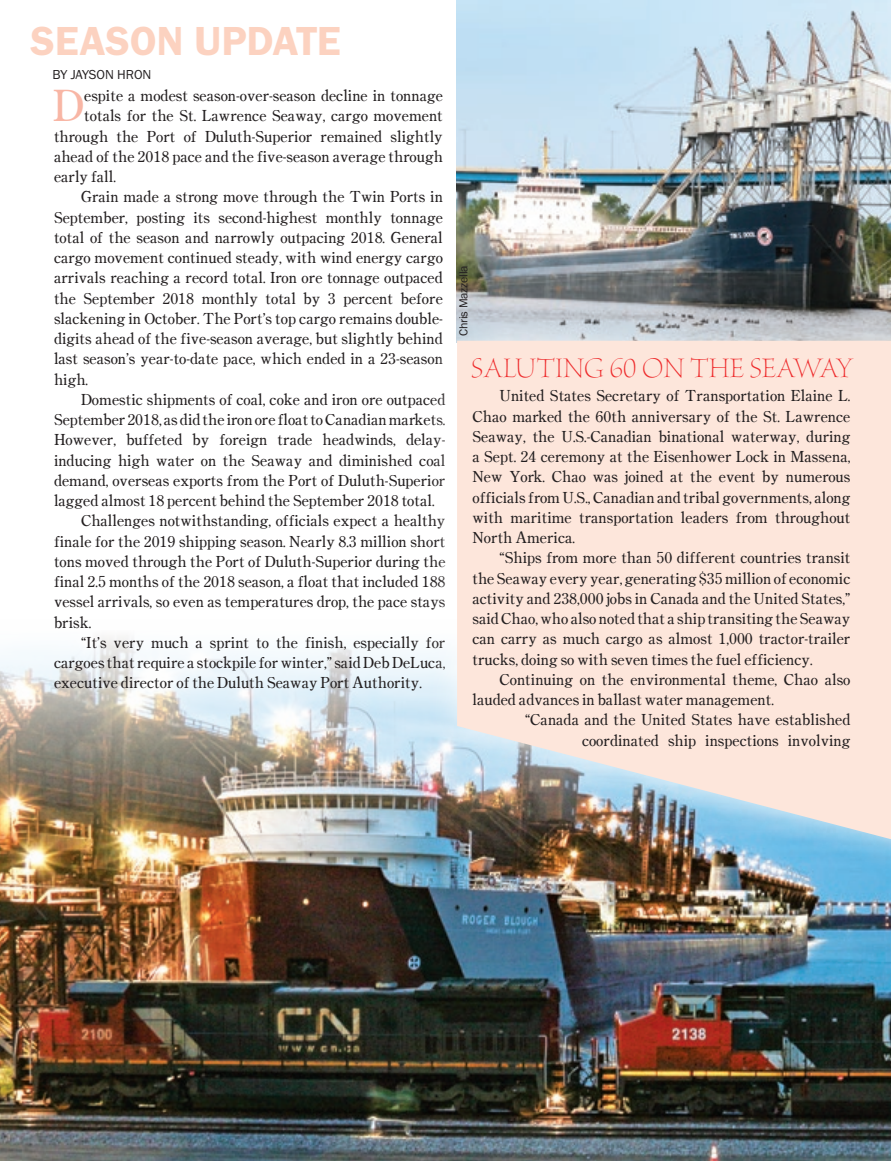
<style>
.page{position:relative;width:891px;height:1161px;background:#fff}
.page>*{position:absolute;margin:0;border:0;box-sizing:border-box;transform-origin:0 0}
.Body_Paragraph_Summe{font:43.5px "Century Oldstyle ICG";color:#f8b6a5}
.t1{font:42px "Franklin Gothic URW Dem";color:#fcd2c0}
.Body_Paragraph_Summe-2{font:30px "Brioso Pro Light Poster";letter-spacing:.005em;color:#ee2a2b}
.Body_Paragraph_Summe-3{font:15.3px/20.2px "Century Oldstyle ICG";color:#231f20;text-align:justify}
.body{font:13.5px "Franklin Gothic URW Boo";letter-spacing:-.01em;color:#231f20}
.bylines{font:12px "Franklin Gothic URW Boo";letter-spacing:-.01em;color:#231f20}
</style>
<div class="page">
<img style="left:0;top:637px;width:891px;height:524px">
<img style="left:456px;top:0;width:435px;height:309px">
<div style="left:426px;top:309px;width:465px;height:576px;background:#fff;opacity:.75"></div>
<svg style="left:457px;top:341px;width:434px;height:498px;background:#f1ded5"></svg>
<p class="t1" style="left:30px;top:15px;width:312px">SEASON UPDATE</p>
<p class="body" style="left:52px;top:66px;width:100px">BY JAYSON HRON</p>
<p class="Body_Paragraph_Summe" style="left:53px;top:78px;width:33px">D</p>
<p class="Body_Paragraph_Summe-3" style="left:84px;top:85px;width:360px">espite a modest season-over-season decline in tonnage</p>
<p class="Body_Paragraph_Summe-3" style="left:84px;top:105px;width:360px">totals for the St. Lawrence Seaway, cargo movement</p>
<p class="Body_Paragraph_Summe-3" style="left:54px;top:126px;width:390px">through the Port of Duluth-Superior remained slightly</p>
<p class="Body_Paragraph_Summe-3" style="left:54px;top:146px;width:390px">ahead of the 2018 pace and the five-season average through</p>
<p class="Body_Paragraph_Summe-3" style="left:54px;top:166px;width:63px">early fall.</p>
<p class="Body_Paragraph_Summe-3" style="left:54px;top:186px;width:390px;text-indent:27px">Grain made a strong move through the Twin Ports in September, posting its second-highest monthly tonnage total of the season and narrowly outpacing 2018. General cargo movement continued steady, with wind energy cargo arrivals reaching a record total. Iron ore tonnage outpaced the September 2018 monthly total by 3 percent before slackening in October. The Port’s top cargo remains double&shy;digits ahead of the five-season average, but slightly behind last season’s year-to-date pace, which ended in a 23-season high.</p>
<p class="Body_Paragraph_Summe-3" style="left:54px;top:389px;width:393px;text-indent:27px">Domestic shipments of coal, coke and iron ore outpaced September 2018, as did the iron ore float to Canadian markets.<br>However, buffeted by foreign trade headwinds, delay&shy;inducing high water on the Seaway and diminished coal demand, overseas exports from the Port of Duluth-Superior lagged almost 18 percent behind the September 2018 total.</p>
<p class="Body_Paragraph_Summe-3" style="left:54px;top:510px;width:393px;text-indent:27px">Challenges notwithstanding, officials expect a healthy finale for the 2019 shipping season. Nearly 8.3 million short tons moved through the Port of Duluth-Superior during the final 2.5 months of the 2018 season, a float that included 188 vessel arrivals, so even as temperatures drop, the pace stays brisk.</p>
<p class="Body_Paragraph_Summe-3" style="left:54px;top:632px;width:393px;text-indent:27px">“It’s very much a sprint to the finish, especially for cargoes that require a stockpile for winter,” said Deb DeLuca, executive director of the Duluth Seaway Port Authority.</p>
<p class="bylines" style="left:456px;top:336px;width:72px;rotate:-90deg">Chris Mazzella</p>
<p class="Body_Paragraph_Summe-2" style="left:471px;top:352px;width:384px">SALUTING 60 ON THE SEAWAY</p>
<p class="Body_Paragraph_Summe-3" style="left:472px;top:385px;width:380px;text-indent:27px">United States Secretary of Transportation Elaine L.<br>Chao marked the 60th anniversary of the St. Lawrence Seaway, the U.S.-Canadian binational waterway, during a Sept. 24 ceremony at the Eisenhower Lock in Massena, New York. Chao was joined at the event by numerous officials from U.S., Canadian and tribal governments, along with maritime transportation leaders from throughout North America.</p>
<p class="Body_Paragraph_Summe-3" style="left:472px;top:547px;width:380px;text-indent:27px">“Ships from more than 50 different countries transit the Seaway every year, generating $35 million of economic activity and 238,000 jobs in Canada and the United States,” said Chao, who also noted that a ship transiting the Seaway can carry as much cargo as almost 1,000 tractor-trailer trucks, doing so with seven times the fuel efficiency.</p>
<p class="Body_Paragraph_Summe-3" style="left:472px;top:669px;width:379px;text-indent:27px">Continuing on the environmental theme, Chao also lauded advances in ballast water management.</p>
<p class="Body_Paragraph_Summe-3" style="left:525px;top:709px;width:327px;text-align:right">“Canada and the United States have established coordinated ship inspections involving</p>
</div>
